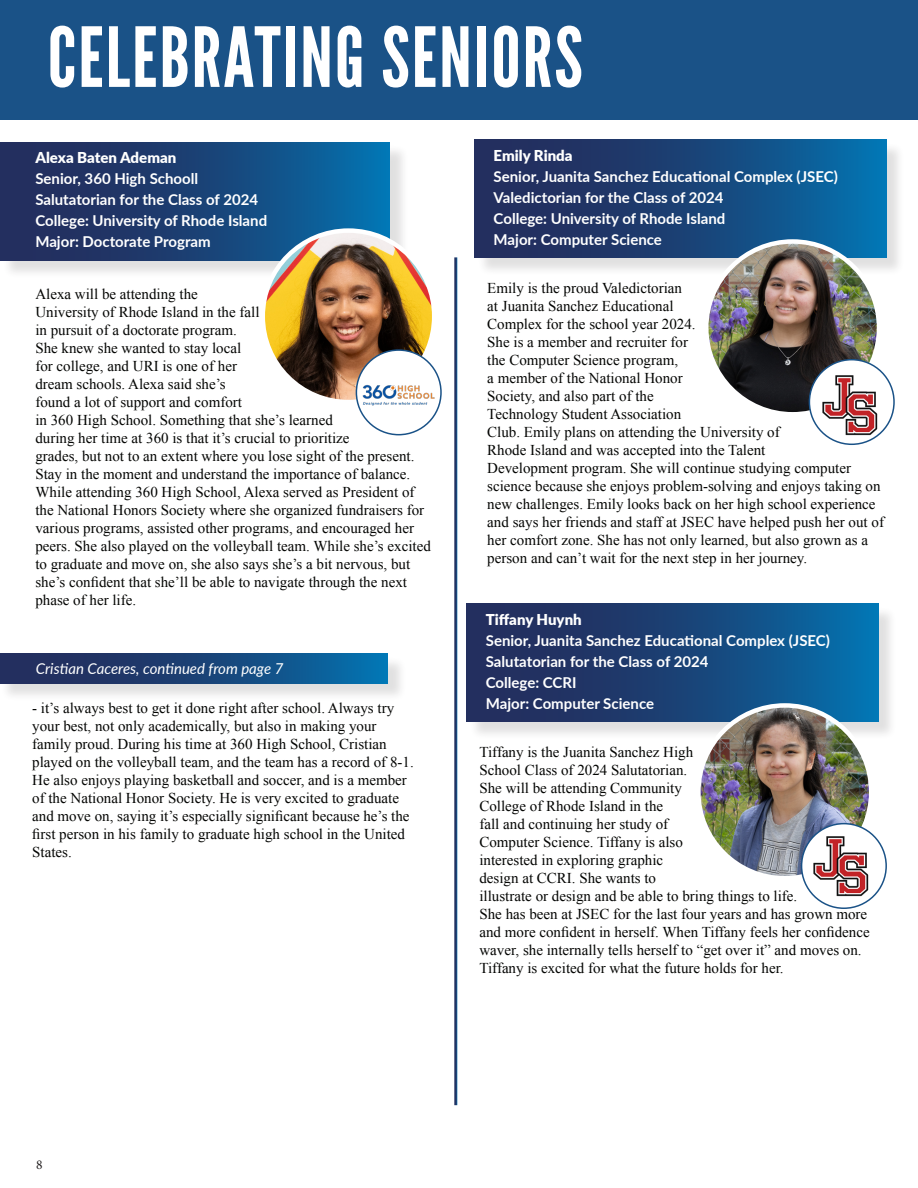
<style>
.page{position:relative;width:918px;height:1188px;background:#fff}
.page>*{position:absolute;margin:0;border:0;box-sizing:border-box;transform-origin:0 0}
.t1{font:82.5px "League Gothic";letter-spacing:.025em;color:#fff}
.TEXT_Paragraph_Style_1{font:15px/18px "Times New Roman";color:#040503}
.TEXT_Paragraph_Style_1-2{font:700 15px/21px "Lato";color:#fff}
.TEXT_Paragraph_Style_1-3{font:900 15px "Lato";color:#fff}
.TEXT_Paragraph_Style_1-4{font:italic 15px "Lato";color:#fff}
.t2{font:13.5px "Minion Pro";color:#231f20}
</style>
<div class="page">
<div style="left:1px;top:0;width:917px;height:120px;background:#1a5287"></div>
<div style="left:2px;top:144px;width:407px;height:135px;background:#231f20;opacity:.14"></div>
<div style="left:0;top:142px;width:390px;height:118px;background:linear-gradient(to right,#28224f,#0a6ea9)"></div>
<img style="left:263px;top:231px;width:171px;height:171px;border-radius:86px">
<div style="left:261px;top:228px;width:175px;height:176px;border:4px solid #fff;border-radius:50%"></div>
<svg style="left:356px;top:350px;width:85px;height:85px"></svg>
<img style="left:356px;top:357px;width:85px;height:77px">
<div style="left:356px;top:349px;width:86px;height:86px;border:2px solid #1a5287;border-radius:50%"></div>
<div style="left:477px;top:142px;width:428px;height:134px;background:#231f20;opacity:.14"></div>
<div style="left:475px;top:140px;width:411px;height:117px;background:linear-gradient(to right,#282250,#096da9)"></div>
<img style="left:706px;top:242px;width:173px;height:172px;border-radius:86px">
<div style="left:704px;top:239px;width:177px;height:178px;border:4px solid #fff;border-radius:50%"></div>
<div style="left:809px;top:360px;width:85px;height:84px;background:#fff;border-radius:50%"></div>
<img style="left:809px;top:372px;width:86px;height:66px">
<div style="left:469px;top:606px;width:428px;height:134px;background:#231f20;opacity:.14"></div>
<div style="left:467px;top:603px;width:411px;height:118px;background:linear-gradient(to right,#292250,#086da8)"></div>
<img style="left:698px;top:705px;width:173px;height:173px;border-radius:86px">
<div style="left:696px;top:703px;width:177px;height:178px;border:4px solid #fff;border-radius:50%"></div>
<div style="left:802px;top:824px;width:84px;height:84px;background:#fff;border-radius:50%"></div>
<img style="left:802px;top:833px;width:84px;height:66px">
<div style="left:801px;top:823px;width:86px;height:86px;border:2px solid #1a5287;border-radius:50%"></div>
<div style="left:0;top:656px;width:406px;height:46px;background:#231f20;opacity:.14"></div>
<div style="left:0;top:654px;width:388px;height:29px;background:linear-gradient(to right,#292250,#076ca8)"></div>
<p class="t1" style="left:48px;top:8px;width:537px">CELEBRATING SENIORS</p>
<p class="TEXT_Paragraph_Style_1-3" style="left:35px;top:146px;width:143px">Alexa Baten Ademan</p>
<p class="TEXT_Paragraph_Style_1-2" style="left:35px;top:167px;width:164px">Senior, 360 High Schooll</p>
<p class="TEXT_Paragraph_Style_1-2" style="left:35px;top:188px;width:224px">Salutatorian for the Class of 2024</p>
<p class="TEXT_Paragraph_Style_1-2" style="left:35px;top:209px;width:233px">College: University of Rhode Island<br>Major: Doctorate Program</p>
<p class="TEXT_Paragraph_Style_1" style="left:35px;top:285px;width:397px">Alexa will be attending the<br>University of Rhode Island in the fall<br>in pursuit of a doctorate program.<br>She knew she wanted to stay local<br>for college, and URI is one of her<br>dream schools. Alexa said she’s<br>found a lot of support and comfort<br>in 360 High School. Something that she’s learned<br>during her time at 360 is that it’s crucial to prioritize<br>grades, but not to an extent where you lose sight of the present.<br>Stay in the moment and understand the importance of balance.<br>While attending 360 High School, Alexa served as President of the National Honors Society where she organized fundraisers for various programs, assisted other programs, and encouraged her peers. She also played on the volleyball team. While she’s excited to graduate and move on, she also says she’s a bit nervous, but she’s confident that she’ll be able to navigate through the next phase of her life.</p>
<p class="TEXT_Paragraph_Style_1-4" style="left:36px;top:658px;width:249px">Cristian Caceres, continued from page 7</p>
<p class="TEXT_Paragraph_Style_1-3" style="left:494px;top:144px;width:80px">Emily Rinda</p>
<p class="TEXT_Paragraph_Style_1-2" style="left:494px;top:166px;width:346px">Senior, Juanita Sanchez Educational Complex (JSEC)</p>
<p class="TEXT_Paragraph_Style_1-2" style="left:494px;top:187px;width:231px">Valedictorian for the Class of 2024</p>
<p class="TEXT_Paragraph_Style_1-2" style="left:494px;top:208px;width:233px">College: University of Rhode Island<br>Major: Computer Science</p>
<p class="TEXT_Paragraph_Style_1" style="left:487px;top:279px;width:398px">Emily is the proud Valedictorian<br>at Juanita Sanchez Educational<br>Complex for the school year 2024.<br>She is a member and recruiter for<br>the Computer Science program,<br>a member of the National Honor<br>Society, and also part of the<br>Technology Student Association<br>Club. Emily plans on attending the University of<br>Rhode Island and was accepted into the Talent<br>Development program. She will continue studying computer science because she enjoys problem-solving and enjoys taking on new challenges. Emily looks back on her high school experience and says her friends and staff at JSEC have helped push her out of her comfort zone. She has not only learned, but also grown as a person and can’t wait for the next step in her journey.</p>
<p class="TEXT_Paragraph_Style_1-3" style="left:486px;top:608px;width:97px">Tiffany Huynh</p>
<p class="TEXT_Paragraph_Style_1-2" style="left:486px;top:630px;width:346px">Senior, Juanita Sanchez Educational Complex (JSEC)</p>
<p class="TEXT_Paragraph_Style_1-2" style="left:486px;top:651px;width:224px">Salutatorian for the Class of 2024</p>
<p class="TEXT_Paragraph_Style_1-2" style="left:486px;top:672px;width:92px">College: CCRI</p>
<p class="TEXT_Paragraph_Style_1" style="left:32px;top:698px;width:364px">- it’s always best to get it done right after school. Always try</p>
<p class="TEXT_Paragraph_Style_1-2" style="left:486px;top:693px;width:170px">Major: Computer Science</p>
<p class="TEXT_Paragraph_Style_1" style="left:32px;top:716px;width:383px">your best, not only academically, but also in making your family proud. During his time at 360 High School, Cristian played on the volleyball team, and the team has a record of 8-1.<br>He also enjoys playing basketball and soccer, and is a member of the National Honor Society. He is very excited to graduate and move on, saying it’s especially significant because he’s the first person in his family to graduate high school in the United States.</p>
<p class="TEXT_Paragraph_Style_1" style="left:479px;top:743px;width:392px">Tiffany is the Juanita Sanchez High<br>School Class of 2024 Salutatorian.<br>She will be attending Community<br>College of Rhode Island in the<br>fall and continuing her study of<br>Computer Science. Tiffany is also<br>interested in exploring graphic<br>design at CCRI. She wants to<br>illustrate or design and be able to bring things to life.<br>She has been at JSEC for the last four years and has grown more and more confident in herself. When Tiffany feels her confidence waver, she internally tells herself to “get over it” and moves on.<br>Tiffany is excited for what the future holds for her.</p>
<p class="t2" style="left:36px;top:1155px;width:8px">8</p>
</div>
